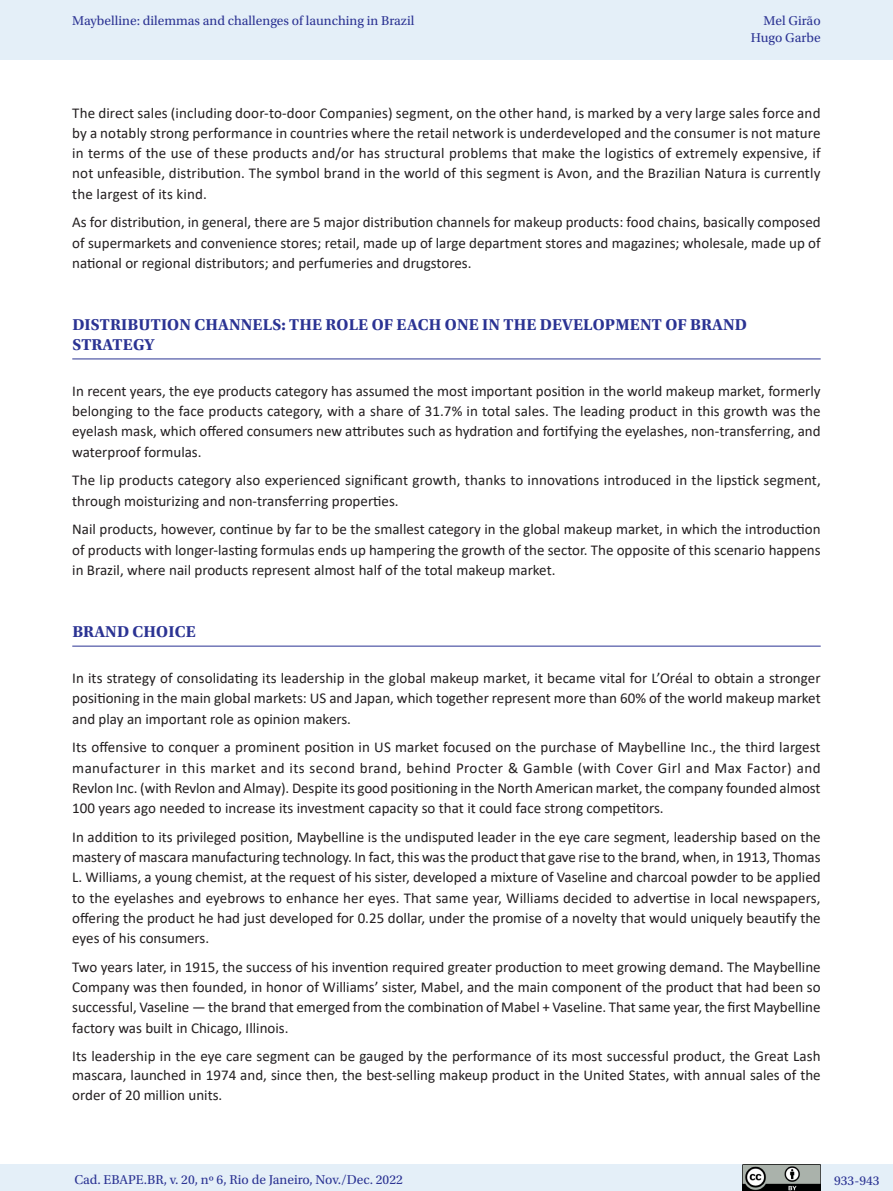
<style>
.page{position:relative;width:893px;height:1191px;background:#fff}
.page>*{position:absolute;margin:0;border:0;box-sizing:border-box;transform-origin:0 0}
._07_1_sub_1{font:700 16.5px/19.8px "Utopia Std";letter-spacing:.01em;color:#2b3393}
._06_0_texto{font:15px/20.2px "Calibri";color:#231f20;text-align:justify}
.t1{font:13.5px/16.5px "Utopia Std";color:#2b3393;text-align:right}
</style>
<div class="page">
<div style="left:0;top:0;width:893px;height:60px;background:#e4eff8"></div>
<div style="left:0;top:1164px;width:893px;height:27px;background:#e4eff8"></div>
<img style="left:743px;top:1164px;width:78px;height:27px">
<hr style="left:72px;top:358px;width:749px;height:1px;background:#2b3393">
<hr style="left:72px;top:646px;width:749px;height:1px;background:#2b3393">
<p class="t1" style="left:72px;top:13px;width:344px">Maybelline: dilemmas and challenges of launching in Brazil</p>
<p class="t1" style="left:751px;top:13px;width:71px">Mel Girão<br>Hugo Garbe</p>
<p class="_06_0_texto" style="left:72px;top:102px;width:750px">The direct sales (including door-to-door Companies) segment, on the other hand, is marked by a very large sales force and by a notably strong performance in countries where the retail network is underdeveloped and the consumer is not mature in terms of the use of these products and/or has structural problems that make the logistics of extremely expensive, if not unfeasible, distribution. The symbol brand in the world of this segment is Avon, and the Brazilian Natura is currently the largest of its kind.</p>
<p class="_06_0_texto" style="left:72px;top:212px;width:750px">As for distribution, in general, there are 5 major distribution channels for makeup products: food chains, basically composed of supermarkets and convenience stores; retail, made up of large department stores and magazines; wholesale, made up of national or regional distributors; and perfumeries and drugstores.</p>
<p class="_07_1_sub_1" style="left:72px;top:315px;width:676px">DISTRIBUTION CHANNELS: THE ROLE OF EACH ONE IN THE DEVELOPMENT OF BRAND<br>STRATEGY</p>
<p class="_06_0_texto" style="left:72px;top:380px;width:750px">In recent years, the eye products category has assumed the most important position in the world makeup market, formerly belonging to the face products category, with a share of 31.7% in total sales. The leading product in this growth was the eyelash mask, which offered consumers new attributes such as hydration and fortifying the eyelashes, non-transferring, and waterproof formulas.</p>
<p class="_06_0_texto" style="left:72px;top:470px;width:750px">The lip products category also experienced significant growth, thanks to innovations introduced in the lipstick segment, through moisturizing and non-transferring properties.</p>
<p class="_06_0_texto" style="left:72px;top:519px;width:750px">Nail products, however, continue by far to be the smallest category in the global makeup market, in which the introduction of products with longer-lasting formulas ends up hampering the growth of the sector. The opposite of this scenario happens in Brazil, where nail products represent almost half of the total makeup market.</p>
<p class="_07_1_sub_1" style="left:72px;top:622px;width:125px">BRAND CHOICE</p>
<p class="_06_0_texto" style="left:72px;top:667px;width:750px">In its strategy of consolidating its leadership in the global makeup market, it became vital for L’Oréal to obtain a stronger positioning in the main global markets: US and Japan, which together represent more than 60% of the world makeup market and play an important role as opinion makers.</p>
<p class="_06_0_texto" style="left:72px;top:737px;width:750px">Its offensive to conquer a prominent position in US market focused on the purchase of Maybelline Inc., the third largest manufacturer in this market and its second brand, behind Procter &amp; Gamble (with Cover Girl and Max Factor) and Revlon Inc. (with Revlon and Almay). Despite its good positioning in the North American market, the company founded almost 100 years ago needed to increase its investment capacity so that it could face strong competitors.</p>
<p class="_06_0_texto" style="left:72px;top:826px;width:750px">In addition to its privileged position, Maybelline is the undisputed leader in the eye care segment, leadership based on the mastery of mascara manufacturing technology. In fact, this was the product that gave rise to the brand, when, in 1913, Thomas L. Williams, a young chemist, at the request of his sister, developed a mixture of Vaseline and charcoal powder to be applied to the eyelashes and eyebrows to enhance her eyes. That same year, Williams decided to advertise in local newspapers, offering the product he had just developed for 0.25 dollar, under the promise of a novelty that would uniquely beautify the eyes of his consumers.</p>
<p class="_06_0_texto" style="left:72px;top:956px;width:750px">Two years later, in 1915, the success of his invention required greater production to meet growing demand. The Maybelline Company was then founded, in honor of Williams’ sister, Mabel, and the main component of the product that had been so successful, Vaseline — the brand that emerged from the combination of Mabel + Vaseline. That same year, the first Maybelline factory was built in Chicago, Illinois.</p>
<p class="_06_0_texto" style="left:72px;top:1045px;width:750px;line-height:19.5px">Its leadership in the eye care segment can be gauged by the performance of its most successful product, the Great Lash mascara, launched in 1974 and, since then, the best-selling makeup product in the United States, with annual sales of the order of 20 million units.</p>
<p class="t1" style="left:74px;top:1171px;width:330px">Cad. EBAPE.BR, v. 20, nº 6, Rio de Janeiro, Nov./Dec. 2022</p>
<p class="t1" style="left:834px;top:1172px;width:47px">933-943</p>
</div>
